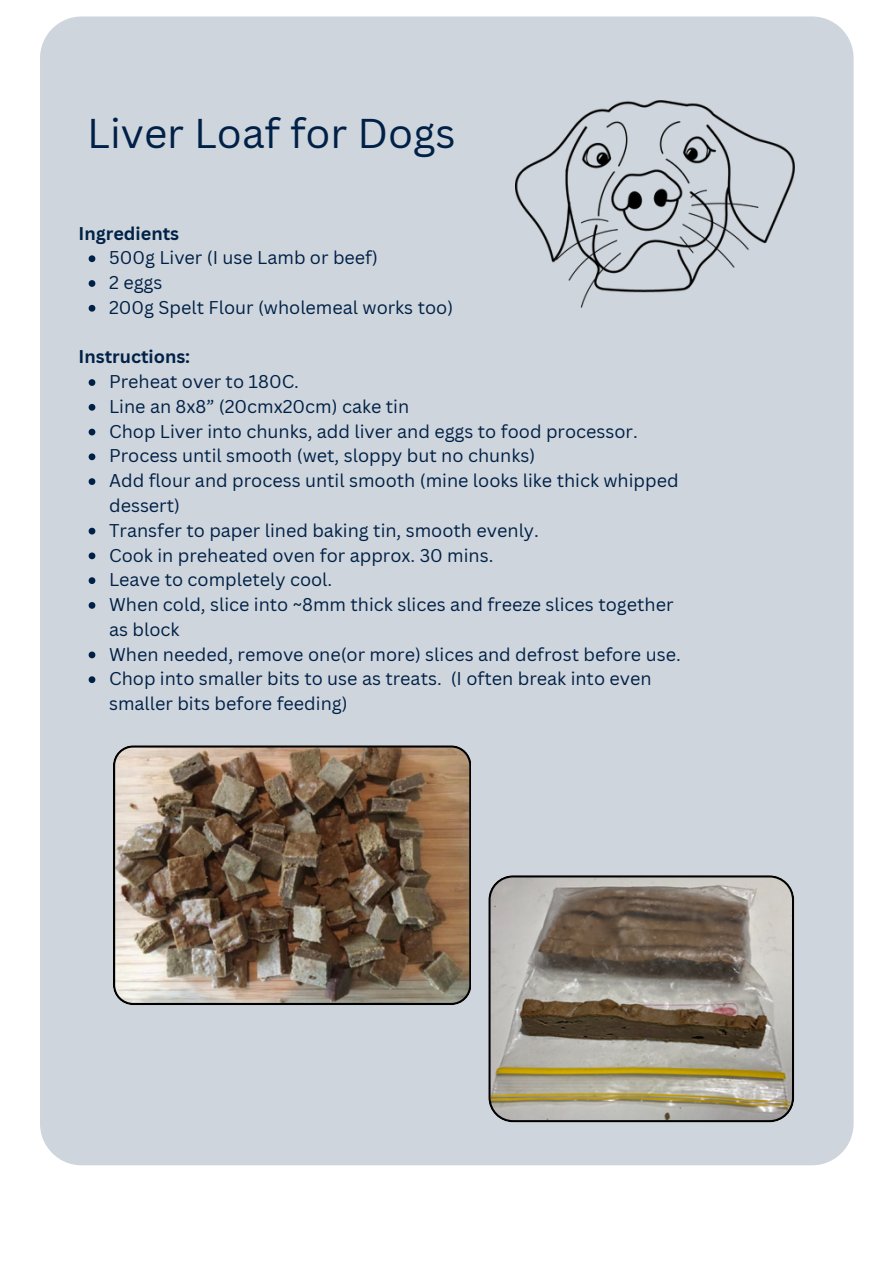
<style>
.page{position:relative;width:894px;height:1264px;background:#fff}
.page>*{position:absolute;margin:0;border:0;box-sizing:border-box;transform-origin:0 0}
.t1{font:40.5px "Canva Sans";color:#002147}
.t2{font:18px/24.8px "Canva Sans";color:#002147}
.t3{font:700 18px "Canva Sans";color:#002147}
</style>
<div class="page">
<div style="left:40px;top:16px;width:813px;height:1149px;background:#cfd5dc"></div>
<img style="left:113px;top:745px;width:358px;height:260px">
<svg style="left:488px;top:875px;width:306px;height:247px;background:#928a7b"></svg>
<svg style="left:89px;top:255px;width:6px;height:7px"></svg>
<svg style="left:89px;top:280px;width:6px;height:7px"></svg>
<svg style="left:89px;top:305px;width:6px;height:6px"></svg>
<svg style="left:89px;top:379px;width:6px;height:7px"></svg>
<svg style="left:89px;top:404px;width:6px;height:6px"></svg>
<svg style="left:89px;top:428px;width:6px;height:7px"></svg>
<svg style="left:89px;top:453px;width:6px;height:7px"></svg>
<svg style="left:89px;top:478px;width:6px;height:7px"></svg>
<svg style="left:89px;top:527px;width:6px;height:7px"></svg>
<svg style="left:89px;top:552px;width:6px;height:7px"></svg>
<svg style="left:89px;top:577px;width:6px;height:7px"></svg>
<svg style="left:89px;top:602px;width:6px;height:6px"></svg>
<svg style="left:89px;top:651px;width:6px;height:7px"></svg>
<svg style="left:89px;top:676px;width:6px;height:7px"></svg>
<img style="left:515px;top:100px;width:279px;height:207px">
<h1 class="t1" style="left:87px;top:104px;width:370px">Liver Loaf for Dogs</h1>
<p class="t3" style="left:78px;top:220px;width:102px">Ingredients</p>
<p class="t2" style="left:109px;top:245px;width:345px">500g Liver (I use Lamb or beef)<br>2 eggs<br>200g Spelt Flour (wholemeal works too)</p>
<p class="t3" style="left:78px;top:344px;width:113px">Instructions:</p>
<p class="t2" style="left:109px;top:369px;width:573px">Preheat over to 180C.<br>Line an 8x8” (20cmx20cm) cake tin<br>Chop Liver into chunks, add liver and eggs to food processor.<br>Process until smooth (wet, sloppy but no chunks)<br>Add flour and process until smooth (mine looks like thick whipped dessert)<br>Transfer to paper lined baking tin, smooth evenly.<br>Cook in preheated oven for approx. 30 mins.<br>Leave to completely cool.<br>When cold, slice into ~8mm thick slices and freeze slices together as block<br>When needed, remove one(or more) slices and defrost before use.<br>Chop into smaller bits to use as treats. (I often break into even smaller bits before feeding)</p>
</div>
